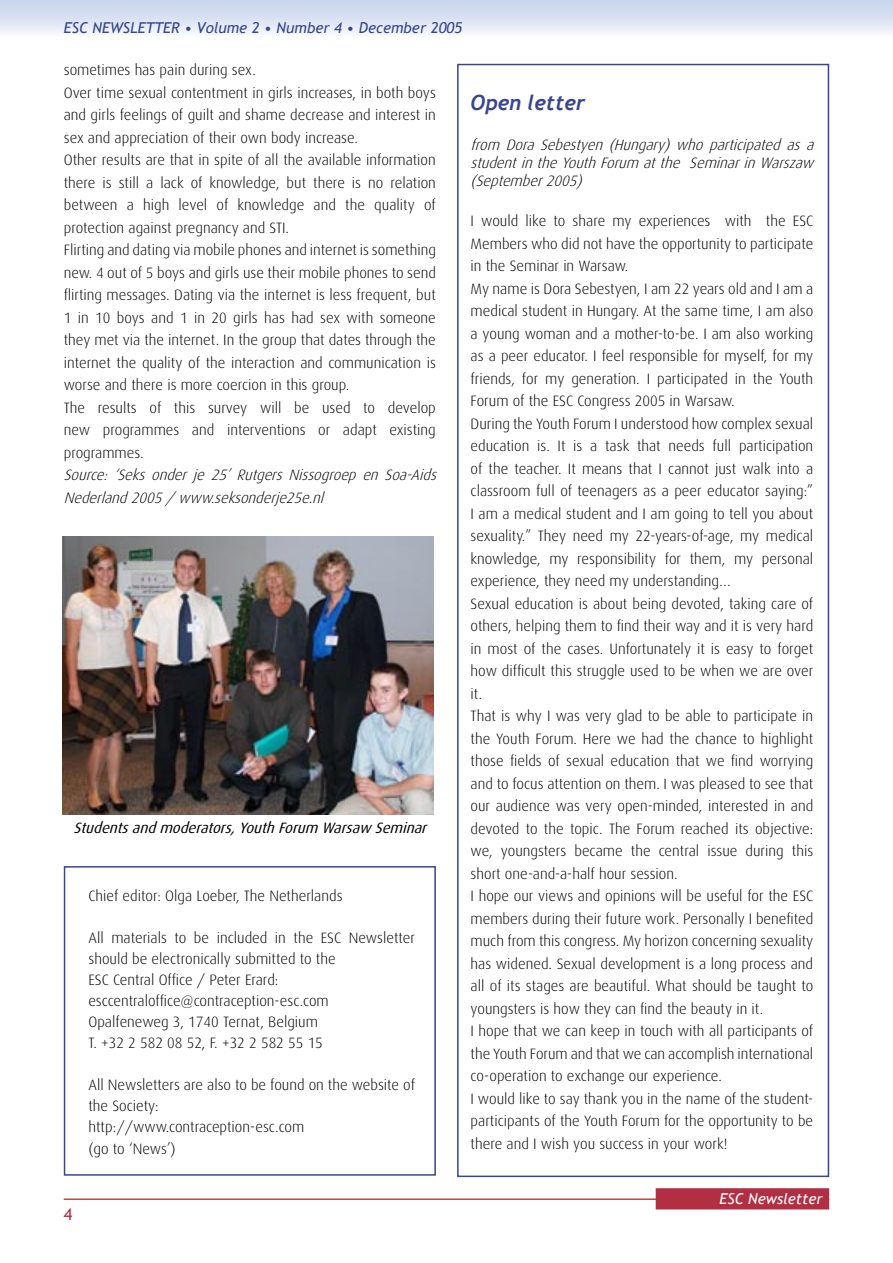
<style>
.page{position:relative;width:893px;height:1263px;background:#fff}
.page>*{position:absolute;margin:0;border:0;box-sizing:border-box;transform-origin:0 0}
.t1{font:italic 700 21px "Trebuchet";color:#37468e}
.t2{font:16.5px "Trebuchet MS";color:#b22e42}
.t3{font:300 15px/22.5px "Dax";color:#000;text-align:justify}
.t4{font:italic 300 15px/18px "Dax";color:#000}
.t5{font:italic 15px "Dax";color:#000}
.t6{font:italic 15px "Trebuchet MS";color:#37468e}
.t7{font:italic 15px "Trebuchet MS";color:#fff}
</style>
<div class="page">
<hr style="left:64px;top:1198px;width:765px;height:2px;background:#b22e42">
<div style="left:656px;top:1189px;width:172px;height:20px;background:#b22e42"></div>
<div style="left:656px;top:1188px;width:173px;height:21px;border:2px solid #b22e42"></div>
<svg style="left:0;top:0;width:893px;height:33px;background:#dae1f2"></svg>
<div style="left:457px;top:64px;width:372px;height:1113px;border:2px solid #37468e"></div>
<div style="left:64px;top:866px;width:372px;height:310px;border:2px solid #37468e"></div>
<img style="left:62px;top:536px;width:371px;height:278px">
<p class="t6" style="left:64px;top:19px;width:400px">ESC NEWSLETTER • Volume 2 • Number 4 • December 2005</p>
<p class="t3" style="left:64px;top:59px;width:194px">sometimes has pain during sex.</p>
<p class="t3" style="left:64px;top:82px;width:374px">Over time sexual contentment in girls increases, in both boys and girls feelings of guilt and shame decrease and interest in sex and appreciation of their own body increase.</p>
<p class="t3" style="left:64px;top:149px;width:374px">Other results are that in spite of all the available information there is still a lack of knowledge, but there is no relation between a high level of knowledge and the quality of protection against pregnancy and STI.</p>
<p class="t3" style="left:64px;top:239px;width:374px">Flirting and dating via mobile phones and internet is something new. 4 out of 5 boys and girls use their mobile phones to send flirting messages. Dating via the internet is less frequent, but 1 in 10 boys and 1 in 20 girls has had sex with someone they met via the internet. In the group that dates through the internet the quality of the interaction and communication is worse and there is more coercion in this group.</p>
<p class="t3" style="left:64px;top:397px;width:374px">The results of this survey will be used to develop new programmes and interventions or adapt existing programmes.</p>
<p class="t4" style="left:64px;top:464px;width:378px;line-height:22.5px">Source: ‘Seks onder je 25’ Rutgers Nissogroep en Soa-Aids<br>Nederland2005/www.seksonderje25e.nl</p>
<p class="t5" style="left:74px;top:820px;width:358px">Studentsandmoderators,YouthForum Warsaw Seminar</p>
<p class="t3" style="left:88px;top:884px;width:256px">Chief editor: Olga Loeber, The Netherlands</p>
<p class="t3" style="left:88px;top:927px;width:328px;line-height:21px">All materials to be included in the ESC Newsletter should be electronically submitted to the</p>
<p class="t3" style="left:88px;top:968px;width:192px">ESC Central Office / Peter Erard:</p>
<p class="t3" style="left:88px;top:989px;width:242px">esccentraloffice@contraception-esc.com</p>
<p class="t3" style="left:88px;top:1010px;width:231px">Opalfeneweg 3, 1740 Ternat, Belgium</p>
<p class="t3" style="left:88px;top:1031px;width:236px">T. +32 2 582 08 52, F. +32 2 582 55 15</p>
<p class="t3" style="left:88px;top:1074px;width:328px;line-height:21px">All Newsletters are also to be found on the website of the Society:</p>
<p class="t3" style="left:88px;top:1115px;width:217px">http://www.contraception-esc.com</p>
<p class="t3" style="left:88px;top:1138px;width:89px">(go to ‘News’)</p>
<p class="t1" style="left:471px;top:90px;width:116px">Open letter</p>
<p class="t4" style="left:471px;top:136px;width:349px;text-align:justify">from Dora Sebestyen (Hungary) who participated as a studentintheYouthForum atthe SeminarinWarszaw (September2005)</p>
<p class="t3" style="left:471px;top:210px;width:344px">I would like to share my experiences with the ESC Members who did not have the opportunity to participate in the Seminar in Warsaw.</p>
<p class="t3" style="left:471px;top:277px;width:344px">My name is Dora Sebestyen, I am 22 years old and I am a medical student in Hungary. At the same time, I am also a young woman and a mother-to-be. I am also working as a peer educator. I feel responsible for myself, for my friends, for my generation. I participated in the Youth Forum of the ESC Congress 2005 in Warsaw.</p>
<p class="t3" style="left:471px;top:412px;width:344px">During the Youth Forum I understood how complex sexual education is. It is a task that needs full participation of the teacher. It means that I cannot just walk into a classroom full of teenagers as a peer educator saying:” I am a medical student and I am going to tell you about sexuality.” They need my 22-years-of-age, my medical knowledge, my responsibility for them, my personal experience, they need my understanding…</p>
<p class="t3" style="left:471px;top:592px;width:344px">Sexual education is about being devoted, taking care of others, helping them to find their way and it is very hard in most of the cases. Unfortunately it is easy to forget how difficult this struggle used to be when we are over it.</p>
<p class="t3" style="left:471px;top:705px;width:344px">That is why I was very glad to be able to participate in the Youth Forum. Here we had the chance to highlight those fields of sexual education that we find worrying and to focus attention on them. I was pleased to see that our audience was very open-minded, interested in and devoted to the topic. The Forum reached its objective: we, youngsters became the central issue during this short one-and-a-half hour session.</p>
<p class="t3" style="left:471px;top:885px;width:344px">I hope our views and opinions will be useful for the ESC members during their future work. Personally I benefited much from this congress. My horizon concerning sexuality has widened. Sexual development is a long process and all of its stages are beautiful. What should be taught to youngsters is how they can find the beauty in it.</p>
<p class="t3" style="left:471px;top:1020px;width:344px">I hope that we can keep in touch with all participants of the Youth Forum and that we can accomplish international co-operation to exchange our experience.</p>
<p class="t3" style="left:471px;top:1087px;width:344px">I would like to say thank you in the name of the student&shy;participants of the Youth Forum for the opportunity to be there and I wish you success in your work!</p>
<p class="t2" style="left:64px;top:1204px;width:10px">4</p>
<p class="t7" style="left:719px;top:1190px;width:105px">ESC Newsletter</p>
</div>
